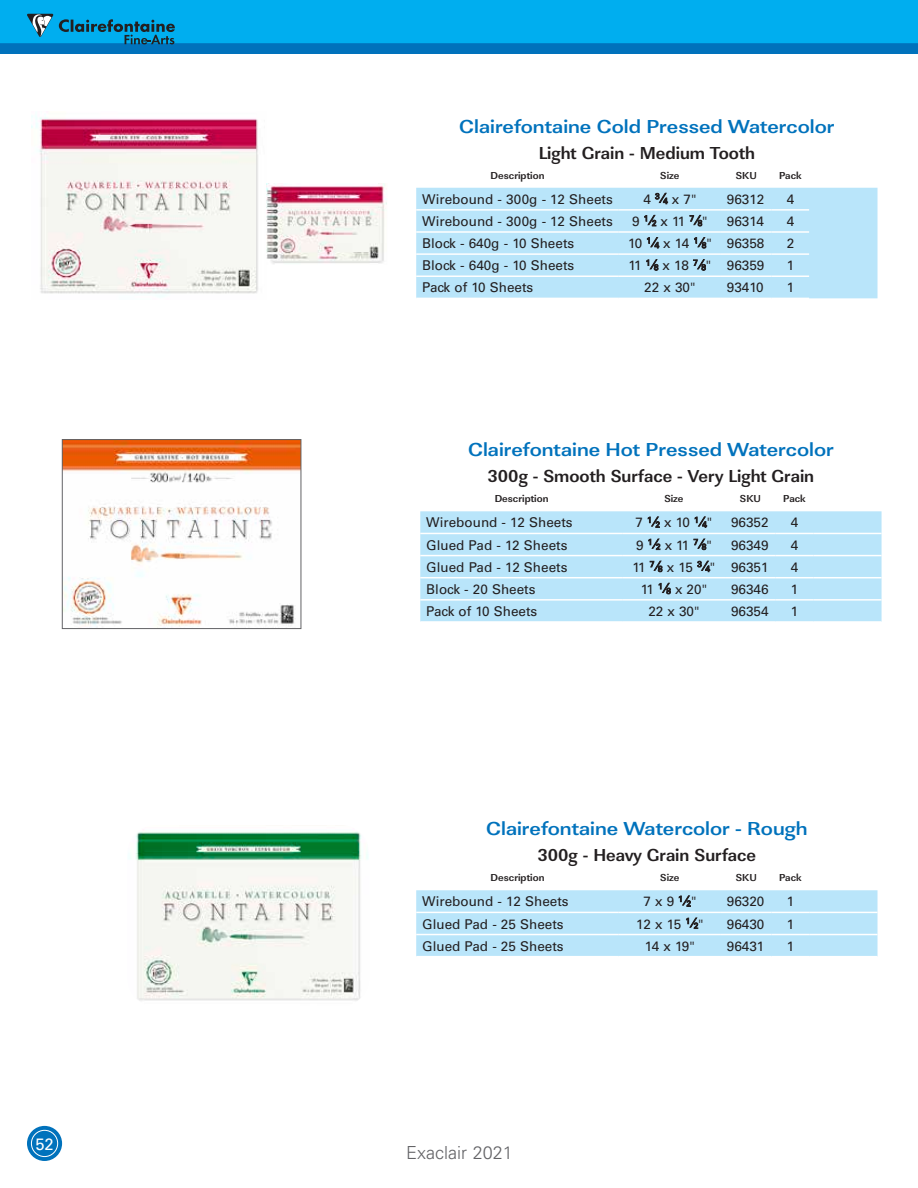
<style>
.page{position:relative;width:918px;height:1188px;background:#fff}
.page>*{position:absolute;margin:0;border:0;box-sizing:border-box;transform-origin:0 0}
.t1{font:19.5px "URW Linear T Bold Extr Wide";color:#0072bc}
.t2{font:700 18px "URW Linear T";color:#231f20}
.t3{font:300 18px "Univers";color:#636366}
.t4{font:16.5px "Univers";color:#fff}
.t5{font:13.5px "Univers";color:#231f20}
.t6{font:700 10.5px "URW Linear T";color:#231f20}
.s1{font-style:italic;font-size:12.75px}
.s2{font-size:8.25px}
</style>
<div class="page">
<div style="left:27px;top:1126px;width:35px;height:35px;background:#0072bc;border-radius:50%"></div>
<div style="left:31px;top:1130px;width:27px;height:27px;border:1px solid #fff;border-radius:50%"></div>
<svg style="left:0;top:0;width:918px;height:54px;background:#019fe0"></svg>
<img style="left:64px;top:441px;width:235px;height:186px">
<div style="left:62px;top:439px;width:239px;height:190px;border:1px solid #636366"></div>
<img style="left:31px;top:116px;width:227px;height:181px">
<img style="left:266px;top:183px;width:121px;height:81px">
<img style="left:128px;top:832px;width:241px;height:169px">
<div style="left:416px;top:188px;width:462px;height:110px;background:#b9e5fa"></div>
<hr style="left:416px;top:209px;width:203px;height:2px;background:#fff">
<hr style="left:619px;top:209px;width:102px;height:2px;background:#fff">
<hr style="left:721px;top:209px;width:51px;height:2px;background:#fff">
<hr style="left:772px;top:209px;width:37px;height:2px;background:#fff">
<hr style="left:416px;top:231px;width:203px;height:2px;background:#fff">
<hr style="left:619px;top:231px;width:102px;height:2px;background:#fff">
<hr style="left:721px;top:231px;width:51px;height:2px;background:#fff">
<hr style="left:772px;top:231px;width:37px;height:2px;background:#fff">
<hr style="left:416px;top:253px;width:203px;height:2px;background:#fff">
<hr style="left:619px;top:253px;width:102px;height:2px;background:#fff">
<hr style="left:721px;top:253px;width:51px;height:2px;background:#fff">
<hr style="left:772px;top:253px;width:37px;height:2px;background:#fff">
<hr style="left:416px;top:275px;width:203px;height:2px;background:#fff">
<hr style="left:619px;top:275px;width:102px;height:2px;background:#fff">
<hr style="left:721px;top:275px;width:51px;height:2px;background:#fff">
<hr style="left:772px;top:275px;width:37px;height:2px;background:#fff">
<div style="left:420px;top:511px;width:462px;height:110px;background:#b9e5fa"></div>
<hr style="left:420px;top:533px;width:203px;height:1px;background:#fff">
<hr style="left:623px;top:533px;width:102px;height:1px;background:#fff">
<hr style="left:725px;top:533px;width:51px;height:1px;background:#fff">
<hr style="left:776px;top:533px;width:37px;height:1px;background:#fff">
<hr style="left:813px;top:533px;width:69px;height:1px;background:#fff">
<hr style="left:420px;top:555px;width:203px;height:1px;background:#fff">
<hr style="left:623px;top:555px;width:102px;height:1px;background:#fff">
<hr style="left:725px;top:555px;width:51px;height:1px;background:#fff">
<hr style="left:776px;top:555px;width:37px;height:1px;background:#fff">
<hr style="left:813px;top:555px;width:69px;height:1px;background:#fff">
<hr style="left:420px;top:577px;width:203px;height:1px;background:#fff">
<hr style="left:623px;top:577px;width:102px;height:1px;background:#fff">
<hr style="left:725px;top:577px;width:51px;height:1px;background:#fff">
<hr style="left:776px;top:577px;width:37px;height:1px;background:#fff">
<hr style="left:813px;top:577px;width:69px;height:1px;background:#fff">
<hr style="left:420px;top:599px;width:203px;height:2px;background:#fff">
<hr style="left:623px;top:599px;width:102px;height:2px;background:#fff">
<hr style="left:725px;top:599px;width:51px;height:2px;background:#fff">
<hr style="left:776px;top:599px;width:37px;height:2px;background:#fff">
<hr style="left:813px;top:599px;width:69px;height:2px;background:#fff">
<svg style="left:416px;top:890px;width:462px;height:66px;background:#bae5fa"></svg>
<hr style="left:416px;top:912px;width:203px;height:1px;background:#fff">
<hr style="left:619px;top:912px;width:102px;height:1px;background:#fff">
<hr style="left:721px;top:912px;width:51px;height:1px;background:#fff">
<hr style="left:772px;top:912px;width:37px;height:1px;background:#fff">
<hr style="left:809px;top:912px;width:69px;height:1px;background:#fff">
<hr style="left:416px;top:934px;width:203px;height:1px;background:#fff">
<hr style="left:619px;top:934px;width:102px;height:1px;background:#fff">
<hr style="left:721px;top:934px;width:51px;height:1px;background:#fff">
<hr style="left:772px;top:934px;width:37px;height:1px;background:#fff">
<hr style="left:809px;top:934px;width:69px;height:1px;background:#fff">
<p class="t4" style="left:35px;top:1134px;width:20px">52</p>
<h1 class="t1" style="left:459px;top:115px;width:377px">Clairefontaine Cold Pressed Watercolor</h1>
<h2 class="t2" style="left:539px;top:142px;width:218px">Light Grain - Medium Tooth</h2>
<p class="t6" style="left:491px;top:169px;width:55px">Description</p>
<p class="t6" style="left:660px;top:169px;width:21px">Size</p>
<p class="t6" style="left:736px;top:169px;width:22px">SKU</p>
<p class="t6" style="left:779px;top:169px;width:24px">Pack</p>
<p class="t5" style="left:422px;top:191px;width:192px">Wirebound - 300g - 12 Sheets</p>
<p class="t5" style="left:643px;top:191px;width:55px">4 <sup>3</sup><span class="s1">/</span><span class="s2">4</span> x 7"</p>
<p class="t5" style="left:727px;top:191px;width:39px">96312</p>
<p class="t5" style="left:787px;top:191px;width:9px">4</p>
<p class="t5" style="left:422px;top:213px;width:192px">Wirebound - 300g - 12 Sheets</p>
<p class="t5" style="left:632px;top:213px;width:77px">9 <sup>1</sup><span class="s1">/</span><span class="s2">2</span> x 11 <sup>7</sup><span class="s1">/</span><span class="s2">8</span>"</p>
<p class="t5" style="left:727px;top:213px;width:39px">96314</p>
<p class="t5" style="left:787px;top:213px;width:9px">4</p>
<p class="t5" style="left:422px;top:235px;width:154px">Block - 640g - 10 Sheets</p>
<p class="t5" style="left:628px;top:235px;width:138px">10 <sup>1</sup><span class="s1">/</span><span class="s2">4</span> x 14 <sup>1</sup><span class="s1">/</span><span class="s2">8</span>" 96358</p>
<p class="t5" style="left:787px;top:235px;width:9px">2</p>
<p class="t5" style="left:422px;top:257px;width:154px">Block - 640g - 10 Sheets</p>
<p class="t5" style="left:628px;top:257px;width:138px">11 <sup>1</sup><span class="s1">/</span><span class="s2">8</span> x 18 <sup>7</sup><span class="s1">/</span><span class="s2">8</span>" 96359</p>
<p class="t5" style="left:787px;top:257px;width:9px">1</p>
<p class="t5" style="left:422px;top:280px;width:113px">Pack of 10 Sheets</p>
<p class="t5" style="left:644px;top:280px;width:53px">22 x 30"</p>
<p class="t5" style="left:727px;top:280px;width:38px">93410</p>
<p class="t5" style="left:787px;top:280px;width:9px">1</p>
<h1 class="t1" style="left:468px;top:438px;width:367px">Clairefontaine Hot Pressed Watercolor</h1>
<h2 class="t2" style="left:488px;top:465px;width:328px">300g - Smooth Surface - Very Light Grain</h2>
<p class="t6" style="left:495px;top:492px;width:55px">Description</p>
<p class="t6" style="left:664px;top:492px;width:21px">Size</p>
<p class="t6" style="left:740px;top:492px;width:22px">SKU</p>
<p class="t6" style="left:783px;top:492px;width:24px">Pack</p>
<p class="t5" style="left:426px;top:515px;width:148px">Wirebound - 12 Sheets</p>
<p class="t5" style="left:636px;top:515px;width:78px">7 <sup>1</sup><span class="s1">/</span><span class="s2">2</span> x 10 <sup>1</sup><span class="s1">/</span><span class="s2">4</span>"</p>
<p class="t5" style="left:731px;top:515px;width:39px">96352</p>
<p class="t5" style="left:791px;top:515px;width:9px">4</p>
<p class="t5" style="left:426px;top:537px;width:143px">Glued Pad - 12 Sheets</p>
<p class="t5" style="left:636px;top:537px;width:77px">9 <sup>1</sup><span class="s1">/</span><span class="s2">2</span> x 11 <sup>7</sup><span class="s1">/</span><span class="s2">8</span>"</p>
<p class="t5" style="left:731px;top:537px;width:39px">96349</p>
<p class="t5" style="left:791px;top:537px;width:9px">4</p>
<p class="t5" style="left:426px;top:559px;width:143px">Glued Pad - 12 Sheets</p>
<p class="t5" style="left:633px;top:559px;width:138px">11 <sup>7</sup><span class="s1">/</span><span class="s2">8</span> x 15 <sup>3</sup><span class="s1">/</span><span class="s2">4</span>" 96351</p>
<p class="t5" style="left:791px;top:559px;width:9px">4</p>
<p class="t5" style="left:426px;top:581px;width:111px">Block - 20 Sheets</p>
<p class="t5" style="left:641px;top:581px;width:68px">11 <sup>1</sup><span class="s1">/</span><span class="s2">8</span> x 20"</p>
<p class="t5" style="left:731px;top:581px;width:39px">96346</p>
<p class="t5" style="left:791px;top:581px;width:9px">1</p>
<p class="t5" style="left:426px;top:603px;width:113px">Pack of 10 Sheets</p>
<p class="t5" style="left:648px;top:603px;width:53px">22 x 30"</p>
<p class="t5" style="left:731px;top:603px;width:39px">96354</p>
<p class="t5" style="left:791px;top:603px;width:9px">1</p>
<h1 class="t1" style="left:486px;top:817px;width:323px">Clairefontaine Watercolor - Rough</h1>
<h2 class="t2" style="left:538px;top:844px;width:220px">300g - Heavy Grain Surface</h2>
<p class="t6" style="left:491px;top:871px;width:55px">Description</p>
<p class="t6" style="left:660px;top:871px;width:21px">Size</p>
<p class="t6" style="left:736px;top:871px;width:22px">SKU</p>
<p class="t6" style="left:779px;top:871px;width:24px">Pack</p>
<p class="t5" style="left:422px;top:894px;width:148px">Wirebound - 12 Sheets</p>
<p class="t5" style="left:643px;top:894px;width:55px">7 x 9 <sup>1</sup><span class="s1">/</span><span class="s2">2</span>"</p>
<p class="t5" style="left:727px;top:894px;width:39px">96320</p>
<p class="t5" style="left:787px;top:894px;width:9px">1</p>
<p class="t5" style="left:422px;top:916px;width:143px">Glued Pad - 25 Sheets</p>
<p class="t5" style="left:636px;top:916px;width:69px">12 x 15 <sup>1</sup><span class="s1">/</span><span class="s2">2</span>"</p>
<p class="t5" style="left:727px;top:916px;width:39px">96430</p>
<p class="t5" style="left:787px;top:916px;width:9px">1</p>
<p class="t5" style="left:422px;top:938px;width:143px">Glued Pad - 25 Sheets</p>
<p class="t5" style="left:645px;top:938px;width:51px">14 x 19"</p>
<p class="t5" style="left:727px;top:938px;width:39px">96431</p>
<p class="t5" style="left:787px;top:938px;width:9px">1</p>
<h2 class="t3" style="left:406px;top:1142px;width:108px">Exaclair 2021</h2>
</div>
